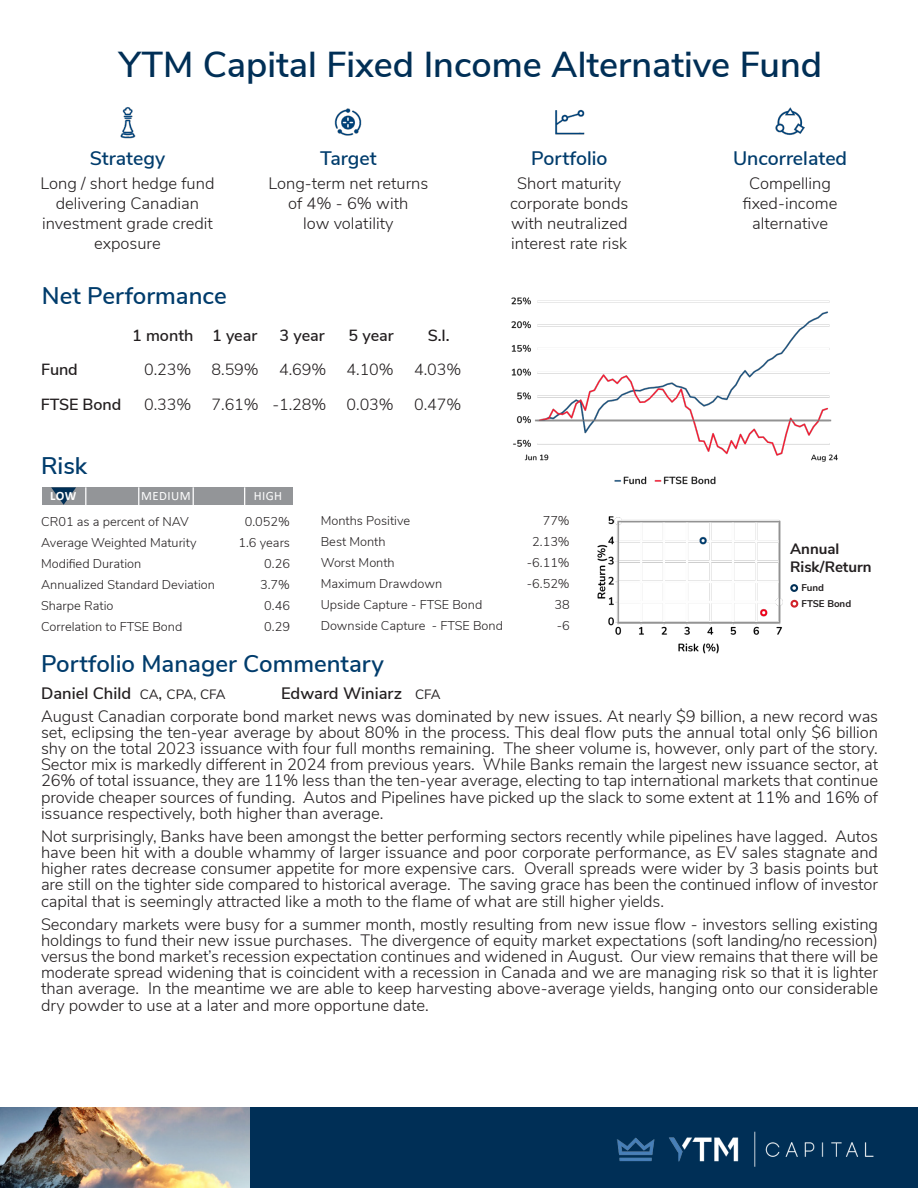
<style>
.page{position:relative;width:918px;height:1188px;background:#fff}
.page>*{position:absolute;margin:0;border:0;box-sizing:border-box;transform-origin:0 0}
.t1{font:600 36px "Nunito Sans";color:#002f56}
.Subheading1{font:600 24px "Nunito Sans";color:#013c6c}
.special_heading{font:600 19.5px "Nunito Sans";color:#013c6c}
.COMMENTARY_text{font:300 16.5px/16.2px "Nunito Sans";letter-spacing:-.005em;color:#231f20;text-align:justify}
.special_text{font:300 16.5px/19.8px "Nunito Sans";color:#231f20;text-align:center}
.t2{font:600 16.5px "Nunito Sans";color:#231f20}
.t3{font:300 16.2px "Nunito Sans";letter-spacing:-.005em;color:#231f20}
.t4{font:600 16.2px "Nunito Sans";letter-spacing:-.005em;color:#231f20}
.t5{font:700 15px "Nunito Sans";color:#231f20}
.t6{font:300 12.75px "Nunito Sans";color:#231f20}
.t7{font:12.75px "Calibri";letter-spacing:.035em;color:#fff}
.t8{font:700 12.75px "Calibri";color:#fff}
.t9{font:700 9.75px "Nunito Sans";color:#231f20}
.s1{font-weight:400;font-size:13.5px}
.s2{font-weight:400}
</style>
<div class="page">
<div style="left:0;top:1107px;width:918px;height:81px;background:#002f56"></div>
<img style="left:617px;top:1131px;width:257px;height:36px">
<img style="left:0;top:1107px;width:249px;height:81px">
<img style="left:120px;top:107px;width:15px;height:32px">
<img style="left:334px;top:108px;width:28px;height:28px">
<img style="left:555px;top:109px;width:30px;height:26px">
<img style="left:776px;top:107px;width:28px;height:28px">
<img style="left:511px;top:297px;width:327px;height:188px">
<img style="left:597px;top:516px;width:202px;height:138px">
<div style="left:42px;top:487px;width:250px;height:18px;background:#939598"></div>
<svg style="left:85px;top:487px;width:1px;height:18px"></svg>
<svg style="left:138px;top:487px;width:1px;height:18px"></svg>
<svg style="left:193px;top:487px;width:1px;height:18px"></svg>
<svg style="left:244px;top:487px;width:1px;height:18px"></svg>
<svg style="left:51px;top:487px;width:25px;height:18px"></svg>
<p class="t1" style="left:119px;top:39px;width:705px">YTM Capital Fixed Income Alternative Fund</p>
<p class="special_heading" style="left:90px;top:144px;width:77px">Strategy</p>
<p class="special_text" style="left:41px;top:172px;width:175px">Long / short hedge fund delivering Canadian investment grade credit exposure</p>
<p class="Subheading1" style="left:42px;top:278px;width:186px">Net Performance</p>
<p class="special_heading" style="left:320px;top:144px;width:58px">Target</p>
<p class="special_text" style="left:268px;top:172px;width:162px">Long-term net returns of 4% - 6% with<br>low volatility</p>
<p class="t4" style="left:132px;top:323px;width:127px">1 month 1 year</p>
<p class="t4" style="left:280px;top:323px;width:47px">3 year</p>
<p class="t4" style="left:349px;top:323px;width:47px">5 year</p>
<p class="t4" style="left:428px;top:323px;width:23px">S.I.</p>
<p class="t4" style="left:41px;top:358px;width:38px">Fund</p>
<p class="t3" style="left:144px;top:358px;width:49px">0.23%</p>
<p class="t3" style="left:212px;top:358px;width:49px">8.59%</p>
<p class="t3" style="left:279px;top:358px;width:49px">4.69%</p>
<p class="t3" style="left:347px;top:358px;width:49px">4.10%</p>
<p class="t3" style="left:414px;top:358px;width:49px">4.03%</p>
<p class="t4" style="left:41px;top:392px;width:82px">FTSE Bond</p>
<p class="t3" style="left:144px;top:392px;width:49px">0.33%</p>
<p class="t3" style="left:212px;top:392px;width:116px">7.61% -1.28%</p>
<p class="t3" style="left:347px;top:392px;width:49px">0.03%</p>
<p class="t3" style="left:414px;top:392px;width:49px">0.47%</p>
<p class="Subheading1" style="left:41px;top:448px;width:48px">Risk</p>
<p class="t8" style="left:50px;top:487px;width:28px">LOW</p>
<p class="t7" style="left:141px;top:487px;width:51px">MEDIUM</p>
<p class="t7" style="left:254px;top:487px;width:30px">HIGH</p>
<p class="special_heading" style="left:531px;top:144px;width:78px">Portfolio</p>
<p class="special_text" style="left:510px;top:172px;width:120px">Short maturity corporate bonds</p>
<p class="special_text" style="left:511px;top:212px;width:118px;text-align:left">with neutralized interest rate risk</p>
<p class="t6" style="left:41px;top:513px;width:149px">CR01 as a percent of NAV</p>
<p class="t6" style="left:245px;top:513px;width:47px">0.052%</p>
<p class="t6" style="left:41px;top:534px;width:157px">Average Weighted Maturity</p>
<p class="t6" style="left:239px;top:534px;width:53px">1.6 years</p>
<p class="t6" style="left:41px;top:555px;width:102px">Modified Duration</p>
<p class="t6" style="left:264px;top:555px;width:27px">0.26</p>
<p class="t6" style="left:41px;top:576px;width:175px">Annualized Standard Deviation</p>
<p class="t6" style="left:260px;top:576px;width:31px">3.7%</p>
<p class="t6" style="left:41px;top:597px;width:74px">Sharpe Ratio</p>
<p class="t6" style="left:264px;top:597px;width:27px">0.46</p>
<p class="t6" style="left:41px;top:618px;width:143px">Correlation to FTSE Bond</p>
<p class="t6" style="left:264px;top:618px;width:27px">0.29</p>
<p class="t6" style="left:321px;top:511px;width:91px">Months Positive</p>
<p class="t6" style="left:543px;top:511px;width:29px">77%</p>
<p class="t6" style="left:321px;top:532px;width:66px">Best Month</p>
<p class="t6" style="left:532px;top:532px;width:39px">2.13%</p>
<p class="t6" style="left:321px;top:553px;width:76px">Worst Month</p>
<p class="t6" style="left:527px;top:553px;width:44px">-6.11%</p>
<p class="t6" style="left:321px;top:574px;width:123px">Maximum Drawdown</p>
<p class="t6" style="left:527px;top:574px;width:44px">-6.52%</p>
<p class="t6" style="left:321px;top:595px;width:163px">Upside Capture - FTSE Bond</p>
<p class="t6" style="left:554px;top:595px;width:17px">38</p>
<p class="t6" style="left:321px;top:616px;width:184px">Downside Capture - FTSE Bond</p>
<p class="t6" style="left:557px;top:616px;width:15px">-6</p>
<p class="special_heading" style="left:733px;top:144px;width:116px">Uncorrelated</p>
<p class="special_text" style="left:749px;top:172px;width:83px">Compelling</p>
<p class="special_text" style="left:743px;top:192px;width:96px">fixed-income</p>
<p class="special_text" style="left:752px;top:212px;width:77px">alternative</p>
<p class="t5" style="left:790px;top:538px;width:51px">Annual</p>
<p class="t5" style="left:790px;top:556px;width:83px">Risk/Return</p>
<p class="t9" style="left:801px;top:580px;width:24px">Fund</p>
<p class="t9" style="left:801px;top:597px;width:51px">FTSE Bond</p>
<p class="Subheading1" style="left:41px;top:646px;width:344px">Portfolio Manager Commentary</p>
<p class="t2" style="left:41px;top:681px;width:186px">Daniel Child <span class="s1">CA</span><span class="s2">,</span> <span class="s1">CPA, CFA</span></p>
<p class="t2" style="left:281px;top:681px;width:161px">Edward Winiarz <span class="s1">CFA</span></p>
<p class="COMMENTARY_text" style="left:41px;top:707px;width:839px">August Canadian corporate bond market news was dominated by new issues. At nearly $9 billion, a new record was set, eclipsing the ten-year average by about 80% in the process. This deal flow puts the annual total only $6 billion shy on the total 2023 issuance with four full months remaining. The sheer volume is, however, only part of the story.<br>Sector mix is markedly different in 2024 from previous years. While Banks remain the largest new issuance sector, at 26% of total issuance, they are 11% less than the ten-year average, electing to tap international markets that continue provide cheaper sources of funding. Autos and Pipelines have picked up the slack to some extent at 11% and 16% of issuance respectively, both higher than average.</p>
<p class="COMMENTARY_text" style="left:41px;top:827px;width:839px">Not surprisingly, Banks have been amongst the better performing sectors recently while pipelines have lagged. Autos have been hit with a double whammy of larger issuance and poor corporate performance, as EV sales stagnate and higher rates decrease consumer appetite for more expensive cars. Overall spreads were wider by 3 basis points but are still on the tighter side compared to historical average. The saving grace has been the continued inflow of investor capital that is seemingly attracted like a moth to the flame of what are still higher yields.</p>
<p class="COMMENTARY_text" style="left:41px;top:915px;width:839px">Secondary markets were busy for a summer month, mostly resulting from new issue flow - investors selling existing holdings to fund their new issue purchases. The divergence of equity market expectations (soft landing/no recession) versus the bond market’s recession expectation continues and widened in August. Our view remains that there will be moderate spread widening that is coincident with a recession in Canada and we are managing risk so that it is lighter than average. In the meantime we are able to keep harvesting above-average yields, hanging onto our considerable dry powder to use at a later and more opportune date.</p>
</div>
